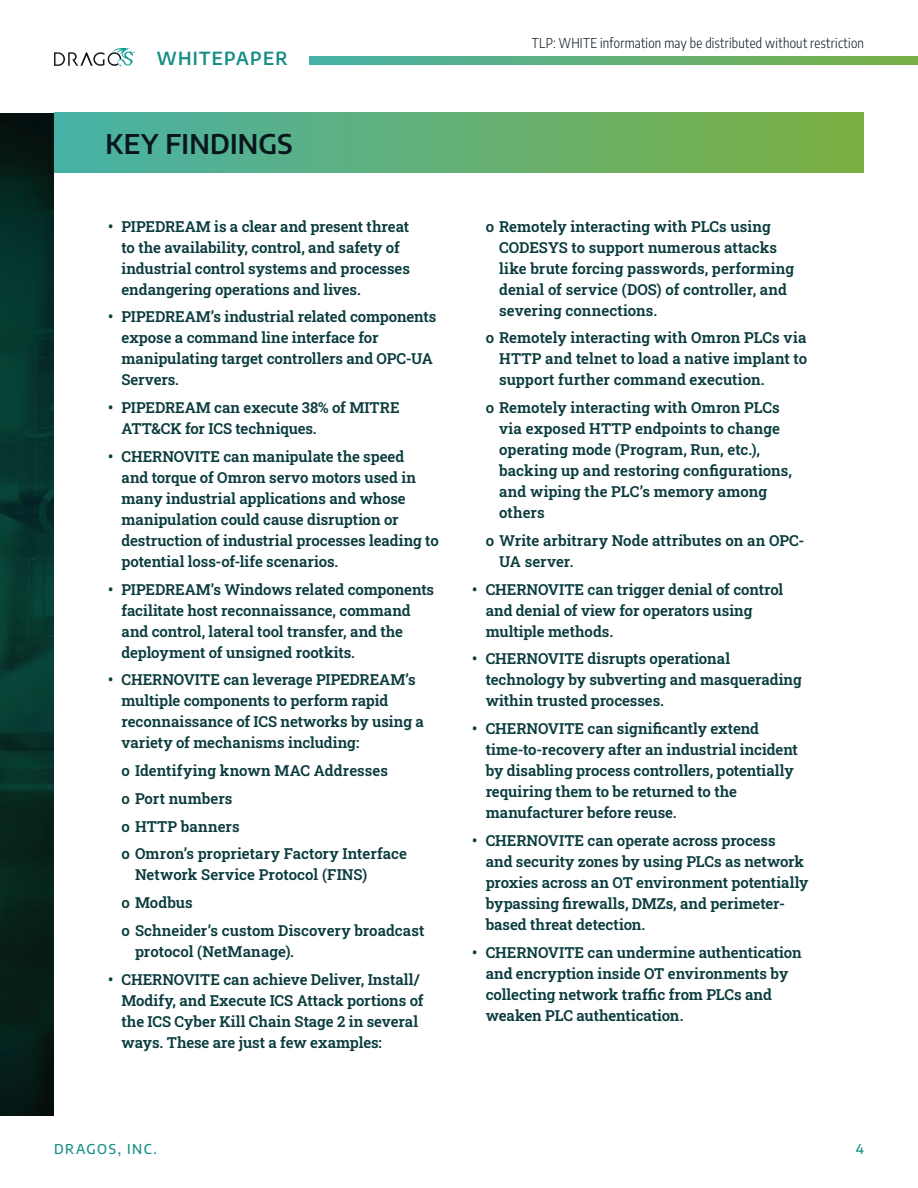
<style>
.page{position:relative;width:918px;height:1188px;background:#fff}
.page>*{position:absolute;margin:0;border:0;box-sizing:border-box;transform-origin:0 0}
.t1{font:600 27px "Encode Sans";letter-spacing:.01em;color:#0a161e}
.t2{font:600 18px "Encode Sans";letter-spacing:.075em;color:#168d85}
.t3{font:600 15px/21px "Roboto Slab";letter-spacing:-.005em;color:#0a3b3d}
.t4{font:300 13.5px "Encode Sans Condensed";letter-spacing:.02em;color:#0a161e}
.t5{font:500 13.5px "Encode Sans";letter-spacing:.11em;color:#168d85}
</style>
<div class="page">
<svg style="left:54px;top:48px;width:81px;height:18px"></svg>
<svg style="left:310px;top:57px;width:608px;height:7px;background:#61b077"></svg>
<img style="left:0;top:113px;width:54px;height:1003px">
<div style="left:54px;top:112px;width:810px;height:61px;background:linear-gradient(to right,#49b2a8,#7db042)"></div>
<p class="t2" style="left:157px;top:46px;width:132px">WHITEPAPER</p>
<h1 class="t1" style="left:105px;top:125px;width:189px">KEY FINDINGS</h1>
<p class="t3" style="left:122px;top:215px;width:290px;text-indent:-14px">• PIPEDREAM is a clear and present threat to the availability, control, and safety of industrial control systems and processes endangering operations and lives.</p>
<p class="t3" style="left:122px;top:306px;width:316px;text-indent:-14px">• PIPEDREAM’s industrial related components expose a command line interface for manipulating target controllers and OPC-UA Servers.</p>
<p class="t3" style="left:122px;top:397px;width:280px;text-indent:-14px">• PIPEDREAM can execute 38% of MITRE<br>ATT&amp;CK for ICS techniques.</p>
<p class="t3" style="left:122px;top:446px;width:319px;text-indent:-14px">• CHERNOVITE can manipulate the speed<br>and torque of Omron servo motors used in many industrial applications and whose manipulation could cause disruption or destruction of industrial processes leading to potential loss-of-life scenarios.</p>
<p class="t3" style="left:122px;top:578px;width:314px;text-indent:-14px">• PIPEDREAM’s Windows related components facilitate host reconnaissance, command and control, lateral tool transfer, and the deployment of unsigned rootkits.</p>
<p class="t3" style="left:122px;top:669px;width:304px;text-indent:-14px">• CHERNOVITE can leverage PIPEDREAM’s multiple components to perform rapid reconnaissance of ICS networks by using a variety of mechanisms including:</p>
<p class="t3" style="left:122px;top:757px;width:287px;line-height:27.8px">o Identifying known MAC Addresses<br>o Port numbers<br>o HTTP banners<br>o Omron’s proprietary Factory Interface</p>
<p class="t3" style="left:122px;top:861px;width:304px;line-height:27.8px;text-indent:14px">Network Service Protocol (FINS)<br>o Modbus<br>o Schneider’s custom Discovery broadcast</p>
<p class="t3" style="left:135px;top:941px;width:161px">protocol (NetManage).</p>
<p class="t3" style="left:122px;top:968px;width:304px;text-indent:-14px">• CHERNOVITE can achieve Deliver, Install/ Modify, and Execute ICS Attack portions of the ICS Cyber Kill Chain Stage 2 in several ways. These are just a few examples:</p>
<p class="t4" style="left:532px;top:33px;width:334px">TLP: WHITE information may be distributed without restriction</p>
<p class="t3" style="left:499px;top:215px;width:297px;text-indent:-14px">o Remotely interacting with PLCs using CODESYS to support numerous attacks like brute forcing passwords, performing denial of service (DOS) of controller, and severing connections.</p>
<p class="t3" style="left:499px;top:327px;width:310px;text-align:justify;text-indent:-14px">o Remotely interacting with Omron PLCs via HTTP and telnet to load a native implant to support further command execution.</p>
<p class="t3" style="left:499px;top:397px;width:294px;text-indent:-14px">o Remotely interacting with Omron PLCs via exposed HTTP endpoints to change operating mode (Program, Run, etc.), backing up and restoring configurations, and wiping the PLC’s memory among others</p>
<p class="t3" style="left:499px;top:530px;width:307px;text-indent:-14px">o Write arbitrary Node attributes on an OPC-<br>UA server.</p>
<p class="t3" style="left:486px;top:578px;width:299px;text-indent:-14px">• CHERNOVITE can trigger denial of control and denial of view for operators using multiple methods.</p>
<p class="t3" style="left:486px;top:648px;width:318px;text-indent:-14px">• CHERNOVITE disrupts operational technology by subverting and masquerading within trusted processes.</p>
<p class="t3" style="left:486px;top:718px;width:314px;text-indent:-14px">• CHERNOVITE can significantly extend time-to-recovery after an industrial incident by disabling process controllers, potentially requiring them to be returned to the manufacturer before reuse.</p>
<p class="t3" style="left:486px;top:830px;width:324px;text-indent:-14px">• CHERNOVITE can operate across process<br>and security zones by using PLCs as network proxies across an OT environment potentially bypassing firewalls, DMZs, and perimeter&shy;based threat detection.</p>
<p class="t3" style="left:486px;top:941px;width:318px;text-indent:-14px">• CHERNOVITE can undermine authentication and encryption inside OT environments by collecting network traffic from PLCs and weaken PLC authentication.</p>
<p class="t5" style="left:54px;top:1140px;width:104px">DRAGOS, INC.</p>
<p class="t5" style="left:856px;top:1140px;width:10px">4</p>
</div>
